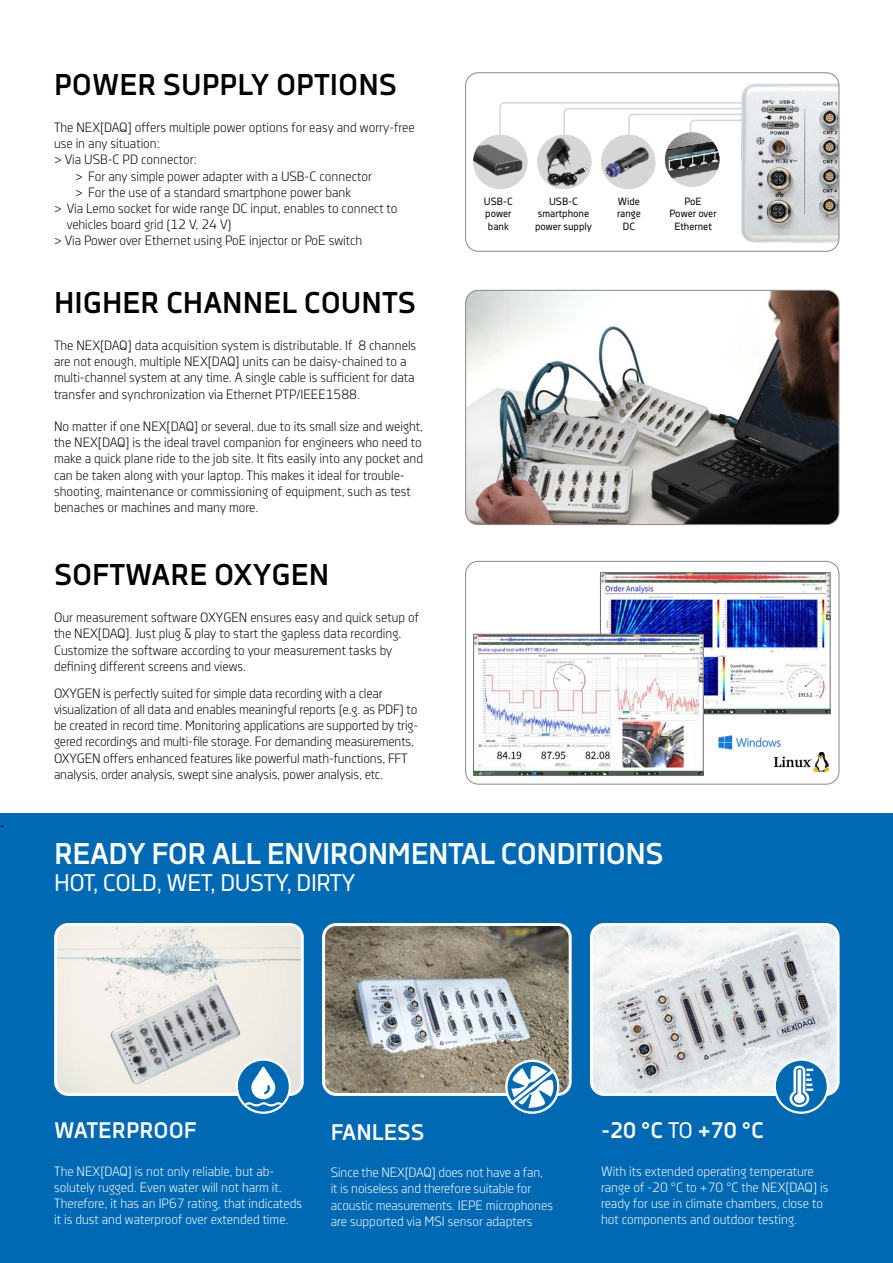
<style>
.page{position:relative;width:893px;height:1263px;background:#fff}
.page>*{position:absolute;margin:0;border:0;box-sizing:border-box;transform-origin:0 0}
.t1{font:700 30px "Decima Nova Pro";color:#000}
.t2{font:700 30px "Decima Nova Pro";letter-spacing:-.02em;color:#fff}
.t3{font:24px "Decima Nova Pro";letter-spacing:-.02em;color:#fff}
.t4{font:700 22.5px "Decima Nova Pro";color:#fff}
.t5{font:18px "Minion Pro";color:#000}
.Description_Standard{font:13.5px/16.2px "Decima Nova Pro Lt";color:#000}
.Description_Standard-2{font:13.5px/16.2px "Decima Nova Pro Lt";color:#fff}
.Image_description{font:10.5px/12.6px "Decima Nova Pro";color:#000}
.s1{font-weight:400}
</style>
<div class="page">
<div style="left:0;top:814px;width:893px;height:449px;background:#0069b4"></div>
<img style="left:466px;top:290px;width:373px;height:235px">
<div style="left:465px;top:290px;width:374px;height:235px;border:1px solid #878787;border-radius:13px"></div>
<div style="left:465px;top:561px;width:374px;height:223px;border:1px solid #878787;border-radius:13px"></div>
<img style="left:602px;top:574px;width:226px;height:138px">
<div style="left:600px;top:572px;width:230px;height:142px;border:1px solid #706f6f"></div>
<img style="left:475px;top:636px;width:226px;height:138px">
<div style="left:473px;top:634px;width:230px;height:142px;border:1px solid #706f6f"></div>
<img style="left:718px;top:735px;width:63px;height:15px">
<img style="left:775px;top:752px;width:53px;height:19px">
<div style="left:473px;top:135px;width:55px;height:54px;background:#d6d6d6;border-radius:50%"></div>
<img style="left:473px;top:143px;width:51px;height:33px">
<div style="left:601px;top:135px;width:55px;height:54px;background:#d6d6d6;border-radius:50%"></div>
<img style="left:601px;top:147px;width:52px;height:36px">
<div style="left:537px;top:135px;width:55px;height:54px;background:#d6d6d6;border-radius:50%"></div>
<img style="left:539px;top:138px;width:51px;height:49px">
<img style="left:665px;top:132px;width:54px;height:55px;border-radius:27px">
<svg style="left:499px;top:102px;width:231px;height:36px"></svg>
<img style="left:730px;top:73px;width:109px;height:178px">
<div style="left:465px;top:73px;width:374px;height:178px;border:1px solid #878787;border-radius:13px"></div>
<img style="left:58px;top:927px;width:242px;height:165px">
<div style="left:54px;top:923px;width:250px;height:173px;border:3px solid #fdfcf9;border-radius:13px"></div>
<svg style="left:237px;top:1059px;width:53px;height:54px"></svg>
<div style="left:236px;top:1058px;width:55px;height:56px;border:2px solid #fff;border-radius:50%"></div>
<svg style="left:244px;top:1066px;width:39px;height:41px"></svg>
<img style="left:326px;top:927px;width:242px;height:165px">
<div style="left:322px;top:923px;width:250px;height:173px;border:3px solid #fdfcf9;border-radius:13px"></div>
<svg style="left:504px;top:1059px;width:56px;height:55px"></svg>
<img style="left:594px;top:927px;width:242px;height:165px">
<div style="left:590px;top:923px;width:250px;height:173px;border:3px solid #fdfcf9;border-radius:13px"></div>
<svg style="left:775px;top:1059px;width:53px;height:54px"></svg>
<div style="left:773px;top:1058px;width:56px;height:56px;border:2px solid #fff;border-radius:50%"></div>
<svg style="left:789px;top:1065px;width:24px;height:44px"></svg>
<p class="t5" style="left:0;top:809px;width:6px">.</p>
<h3 class="t1" style="left:54px;top:67px;width:345px">POWER SUPPLY OPTIONS</h3>
<p class="Description_Standard" style="left:54px;top:119px;width:362px">The NEX[DAQ] offers multiple power options for easy and worry-free use in any situation:</p>
<p class="Description_Standard" style="left:54px;top:152px;width:144px">&gt; Via USB-C PD connector:</p>
<p class="Description_Standard" style="left:75px;top:168px;width:298px">&gt; For any simple power adapter with a USB-C connector</p>
<p class="Description_Standard" style="left:75px;top:184px;width:277px">&gt; For the use of a standard smartphone power bank</p>
<p class="Description_Standard" style="left:67px;top:200px;width:332px;text-indent:-13px">&gt; Via Lemo socket for wide range DC input, enables to connect to vehicles board grid (12 V, 24 V)</p>
<p class="Description_Standard" style="left:54px;top:233px;width:310px">&gt; Via Power over Ethernet using PoE injector or PoE switch</p>
<h3 class="t1" style="left:54px;top:285px;width:363px">HIGHER CHANNEL COUNTS</h3>
<p class="Description_Standard" style="left:54px;top:337px;width:364px">The NEX[DAQ] data acquisition system is distributable. If 8 channels are not enough, multiple NEX[DAQ] units can be daisy-chained to a multi-channel system at any time. A single cable is sufficient for data transfer and synchronization via Ethernet PTP/IEEE1588.</p>
<p class="Description_Standard" style="left:54px;top:418px;width:371px">No matter if one NEX[DAQ] or several, due to its small size and weight, the NEX[DAQ] is the ideal travel companion for engineers who need to make a quick plane ride to the job site. It fits easily into any pocket and can be taken along with your laptop. This makes it ideal for trouble&shy;shooting, maintenance or commissioning of equipment, such as test benaches or machines and many more.</p>
<h3 class="t1" style="left:54px;top:557px;width:277px">SOFTWARE OXYGEN</h3>
<p class="Description_Standard" style="left:54px;top:609px;width:367px">Our measurement software OXYGEN ensures easy and quick setup of the NEX[DAQ]. Just plug &amp; play to start the gapless data recording.</p>
<p class="Description_Standard" style="left:54px;top:642px;width:340px">Customize the software according to your measurement tasks by defining different screens and views.</p>
<p class="Description_Standard" style="left:54px;top:685px;width:366px">OXYGEN is perfectly suited for simple data recording with a clear visualization of all data and enables meaningful reports (e.g. as PDF) to be created in record time. Monitoring applications are supported by trig&shy;gered recordings and multi-file storage. For demanding measurements, OXYGEN offers enhanced features like powerful math-functions, FFT analysis, order analysis, swept sine analysis, power analysis, etc.</p>
<p class="Image_description" style="left:484px;top:195px;width:30px">USB-C</p>
<p class="Image_description" style="left:485px;top:208px;width:28px">power</p>
<p class="Image_description" style="left:488px;top:220px;width:22px">bank</p>
<p class="Image_description" style="left:549px;top:195px;width:30px">USB-C</p>
<p class="Image_description" style="left:535px;top:208px;width:58px">smartphone power supply</p>
<p class="Image_description" style="left:617px;top:195px;width:25px">Wide range</p>
<p class="Image_description" style="left:623px;top:220px;width:14px">DC</p>
<p class="Image_description" style="left:684px;top:195px;width:19px">PoE</p>
<p class="Image_description" style="left:670px;top:208px;width:49px;text-align:center">Power over<br>Ethernet</p>
<h4 class="t2" style="left:54px;top:837px;width:611px">READY FOR ALL ENVIRONMENTAL CONDITIONS</h4>
<h4 class="t3" style="left:54px;top:869px;width:303px">HOT, COLD, WET, DUSTY, DIRTY</h4>
<h3 class="t4" style="left:54px;top:1118px;width:144px">WATERPROOF</h3>
<p class="Description_Standard-2" style="left:54px;top:1163px;width:250px">The NEX[DAQ] is not only reliable, but ab&shy;solutely rugged. Even water will not harm it.<br>Therefore, it has an IP67 rating, that indicateds it is dust and waterproof over extended time.</p>
<h3 class="t4" style="left:331px;top:1119px;width:95px">FANLESS</h3>
<p class="Description_Standard-2" style="left:331px;top:1164px;width:224px">Since the NEX[DAQ] does not have a fan, it is noiseless and therefore suitable for acoustic measurements. IEPE microphones are supported via MSI sensor adapters</p>
<h3 class="t4" style="left:601px;top:1118px;width:164px">-20 °C <span class="s1">TO</span> +70 °C</h3>
<p class="Description_Standard-2" style="left:601px;top:1163px;width:229px">With its extended operating temperature range of -20 °C to +70 °C the NEX[DAQ] is ready for use in climate chambers, close to hot components and outdoor testing.</p>
</div>
